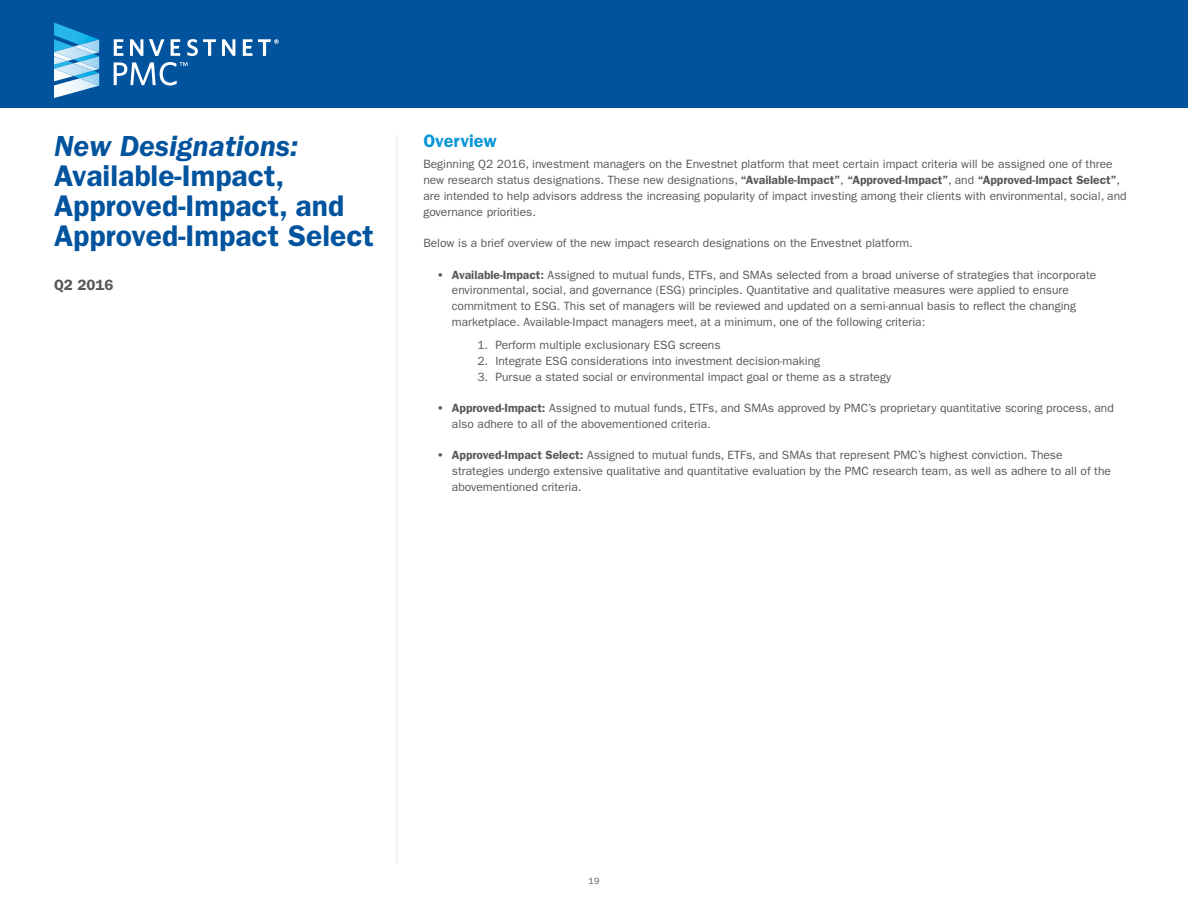
<style>
.page{position:relative;width:1188px;height:918px;background:#fff}
.page>*{position:absolute;margin:0;border:0;box-sizing:border-box;transform-origin:0 0}
.main_header{font:600 30px/30px "ITC Franklin Gothic Std";color:#01539e}
.replacement_header{font:600 18px "ITC Franklin Gothic Std";color:#0696d7}
.main_date{font:600 15px "ITC Franklin Gothic Std";color:#57585a}
.body_copy{font:12px/15.8px "ITC Franklin Gothic Std";color:#57585a}
.t1{font:9px "ITC Franklin Gothic Std";color:#57585a}
.s1{font-style:italic}
.s2{font-weight:600}
</style>
<div class="page">
<div style="left:0;top:0;width:1188px;height:108px;background:#01539e"></div>
<svg style="left:114px;top:39px;width:9px;height:17px"></svg>
<svg style="left:130px;top:39px;width:13px;height:17px"></svg>
<svg style="left:149px;top:39px;width:15px;height:17px"></svg>
<svg style="left:187px;top:39px;width:29px;height:17px"></svg>
<svg style="left:222px;top:39px;width:13px;height:17px"></svg>
<svg style="left:171px;top:39px;width:9px;height:17px"></svg>
<svg style="left:243px;top:39px;width:9px;height:17px"></svg>
<svg style="left:258px;top:39px;width:21px;height:17px"></svg>
<svg style="left:114px;top:62px;width:74px;height:24px"></svg>
<svg style="left:54px;top:23px;width:45px;height:75px"></svg>
<hr style="left:396px;top:135px;width:1px;height:729px;background:#e9e9e3">
<p class="main_header" style="left:54px;top:130px;width:321px"><span class="s1">New Designations:<br></span>Available-Impact,<br>Approved-Impact, and<br>Approved-Impact Select</p>
<p class="main_date" style="left:54px;top:276px;width:61px">Q2 2016</p>
<p class="replacement_header" style="left:423px;top:131px;width:75px">Overview</p>
<p class="body_copy" style="left:423px;top:157px;width:705px">Beginning Q2 2016, investment managers on the Envestnet platform that meet certain impact criteria will be assigned one of three new research status designations. These new designations, <span class="s2">“Available-Impact”</span>, <span class="s2">“Approved-Impact”</span>, and <span class="s2">“Approved-Impact Select”</span>, are intended to help advisors address the increasing popularity of impact investing among their clients with environmental, social, and governance priorities.</p>
<p class="body_copy" style="left:423px;top:235px;width:491px">Below is a brief overview of the new impact research designations on the Envestnet platform.</p>
<p class="body_copy" style="left:452px;top:267px;width:646px;text-indent:-15px"><span class="s2">• Available-Impact:</span> Assigned to mutual funds, ETFs, and SMAs selected from a broad universe of strategies that incorporate environmental, social, and governance (ESG) principles. Quantitative and qualitative measures were applied to ensure commitment to ESG. This set of managers will be reviewed and updated on a semi-annual basis to reflect the changing marketplace. Available-Impact managers meet, at a minimum, one of the following criteria:</p>
<p class="body_copy" style="left:477px;top:337px;width:245px">1. Perform multiple exclusionary ESG screens</p>
<p class="body_copy" style="left:477px;top:353px;width:344px">2. Integrate ESG considerations into investment decision-making</p>
<p class="body_copy" style="left:477px;top:369px;width:415px">3. Pursue a stated social or environmental impact goal or theme as a strategy</p>
<p class="body_copy" style="left:452px;top:400px;width:664px;text-indent:-15px"><span class="s2">• Approved-Impact:</span> Assigned to mutual funds, ETFs, and SMAs approved by PMC’s proprietary quantitative scoring process, and also adhere to all of the abovementioned criteria.</p>
<p class="body_copy" style="left:452px;top:448px;width:661px;text-indent:-15px"><span class="s2">• Approved-Impact Select:</span> Assigned to mutual funds, ETFs, and SMAs that represent PMC’s highest conviction. These strategies undergo extensive qualitative and quantitative evaluation by the PMC research team, as well as adhere to all of the abovementioned criteria.</p>
<p class="t1" style="left:589px;top:875px;width:12px">19</p>
</div>
